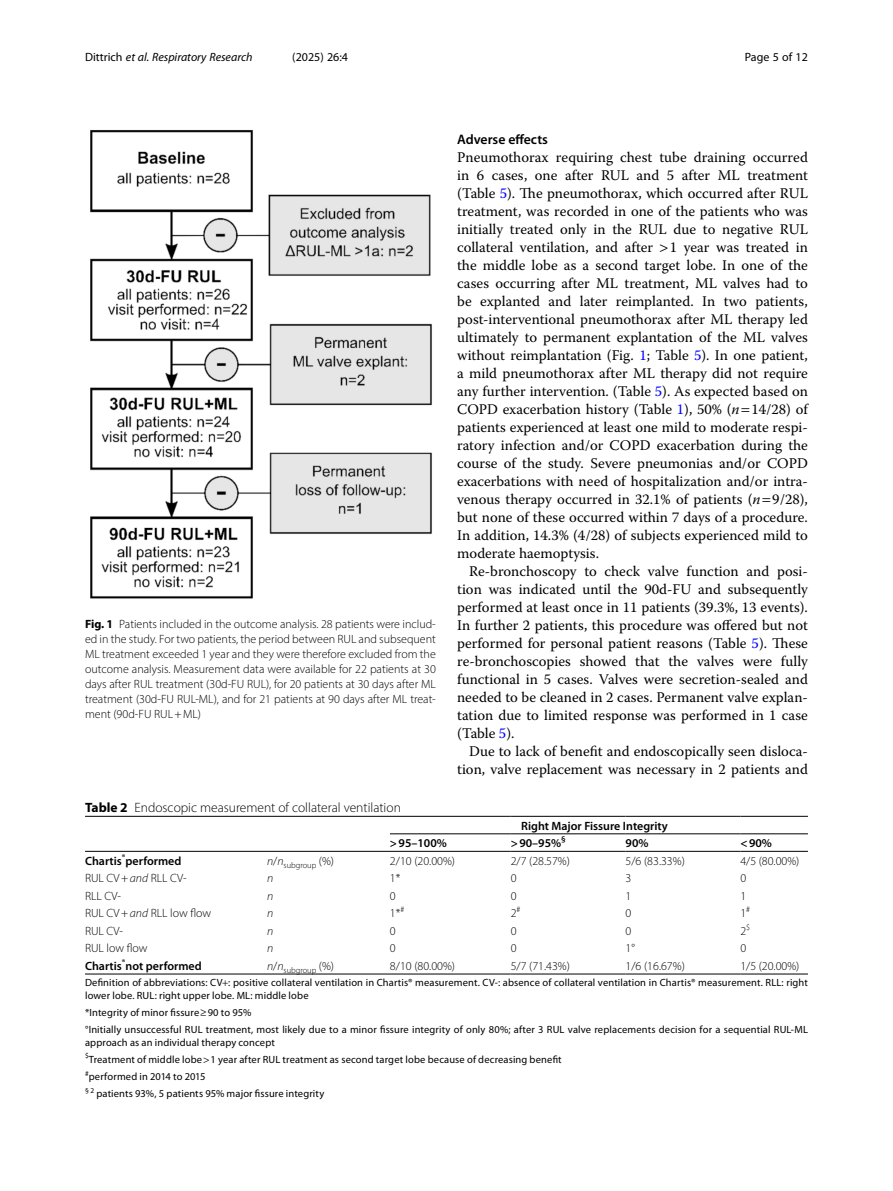
<style>
.page{position:relative;width:893px;height:1191px;background:#fff}
.page>*{position:absolute;margin:0;border:0;box-sizing:border-box;transform-origin:0 0}
.Body_Text{font:14.7px/18px "Warnock Pro";color:#000;text-align:justify}
.Body_Text_Indent{font:14.7px/18px "Warnock Pro";color:#000;text-align:justify}
.Head_2{font:600 13.8px "Myriad Pro";color:#000}
.Table_Caption{font:300 13.5px "Myriad Pro";color:#000}
.Figure_Caption{font:300 12px/15px "Myriad Pro";color:#000;text-align:justify}
.Table_Body{font:300 12px "Myriad Pro";color:#000}
.Table_Head{font:600 12px "Myriad Pro";color:#000}
.Table_Body-2{font:600 12px "Myriad Pro";color:#000}
.t1{font:italic 12px "Myriad Pro";color:#000}
.t2{font:12px "Myriad Pro";color:#000}
.Table_Body-3{font:italic 300 12px "Myriad Pro";color:#000}
.Table_Footnote{font:10.5px/12.8px "Myriad Pro";letter-spacing:.01em;color:#000}
.Table_Body-4{font:300 8.4px "Myriad Pro";color:#000}
.s1{font-style:normal}
.s2{font-weight:700}
.s3{color:#00f}
.s4{font-style:italic}
</style>
<div class="page">
<hr style="left:85px;top:851px;width:182px;height:1px;background:#000">
<hr style="left:267px;top:851px;width:123px;height:1px;background:#000">
<hr style="left:390px;top:851px;width:121px;height:1px;background:#000">
<hr style="left:511px;top:851px;width:115px;height:1px;background:#000">
<hr style="left:626px;top:851px;width:114px;height:1px;background:#000">
<hr style="left:740px;top:851px;width:68px;height:1px;background:#000">
<hr style="left:267px;top:973px;width:123px;height:1px;background:#000">
<hr style="left:390px;top:973px;width:121px;height:1px;background:#000">
<hr style="left:511px;top:973px;width:115px;height:1px;background:#000">
<hr style="left:626px;top:973px;width:114px;height:1px;background:#000">
<hr style="left:740px;top:973px;width:68px;height:1px;background:#000">
<hr style="left:85px;top:973px;width:182px;height:1px;background:#000">
<hr style="left:85px;top:816px;width:182px;height:1px;background:#000">
<hr style="left:267px;top:816px;width:123px;height:1px;background:#000">
<hr style="left:390px;top:816px;width:121px;height:1px;background:#000">
<hr style="left:511px;top:816px;width:115px;height:1px;background:#000">
<hr style="left:626px;top:816px;width:114px;height:1px;background:#000">
<hr style="left:740px;top:816px;width:68px;height:1px;background:#000">
<hr style="left:390px;top:833px;width:121px;height:1px;background:#000">
<hr style="left:511px;top:833px;width:115px;height:1px;background:#000">
<hr style="left:626px;top:833px;width:114px;height:1px;background:#000">
<hr style="left:740px;top:833px;width:68px;height:1px;background:#000">
<img style="left:90px;top:130px;width:342px;height:469px">
<p class="t1" style="left:85px;top:50px;width:169px"><span class="s1">Dittrich</span> et al. Respiratory Research</p>
<p class="t2" style="left:292px;top:50px;width:57px">(2025) 26:4</p>
<p class="t2" style="left:745px;top:50px;width:65px">Page 5 of 12</p>
<p class="Figure_Caption" style="left:85px;top:616px;width:352px"><span class="s2">Fig. 1</span> Patients included in the outcome analysis. 28 patients were includ&shy;ed in the study. For two patients, the period between RUL and subsequent ML treatment exceeded 1 year and they were therefore excluded from the outcome analysis. Measurement data were available for 22 patients at 30 days after RUL treatment (30d-FU RUL), for 20 patients at 30 days after ML treatment (30d-FU RUL-ML), and for 21 patients at 90 days after ML treat&shy;ment (90d-FU RUL+ML)</p>
<p class="Table_Caption" style="left:85px;top:799px;width:317px"><span class="s2">Table 2</span> Endoscopic measurement of collateral ventilation</p>
<p class="Head_2" style="left:457px;top:131px;width:92px">Adverse effects</p>
<p class="Body_Text" style="left:457px;top:148px;width:352px">Pneumothorax requiring chest tube draining occurred in 6 cases, one after RUL and 5 after ML treatment (Table <span class="s3">5</span>). The pneumothorax, which occurred after RUL treatment, was recorded in one of the patients who was initially treated only in the RUL due to negative RUL collateral ventilation, and after 1 year was treated in the middle lobe as a second target lobe. In one of the cases occurring after ML treatment, ML valves had to be explanted and later reimplanted. In two patients, post-interventional pneumothorax after ML therapy led ultimately to permanent explantation of the ML valves without reimplantation (Fig. <span class="s3">1</span>; Table <span class="s3">5</span>). In one patient, a mild pneumothorax after ML therapy did not require any further intervention. (Table <span class="s3">5</span>). As expected based on COPD exacerbation history (Table <span class="s3">1</span>), 50% (<span class="s4">n</span> 14/28) of patients experienced at least one mild to moderate respi&shy;ratory infection and/or COPD exacerbation during the course of the study. Severe pneumonias and/or COPD exacerbations with need of hospitalization and/or intra&shy;venous therapy occurred in 32.1% of patients (<span class="s4">n</span> 9/28), but none of these occurred within 7 days of a procedure.<br>In addition, 14.3% (4/28) of subjects experienced mild to moderate haemoptysis.</p>
<p class="Body_Text_Indent" style="left:457px;top:562px;width:352px;text-indent:12px">Re-bronchoscopy to check valve function and posi&shy;tion was indicated until the 90d-FU and subsequently performed at least once in 11 patients (39.3%, 13 events).<br>In further 2 patients, this procedure was offered but not performed for personal patient reasons (Table <span class="s3">5</span>). These re-bronchoscopies showed that the valves were fully functional in 5 cases. Valves were secretion-sealed and needed to be cleaned in 2 cases. Permanent valve explan&shy;tation due to limited response was performed in 1 case (Table <span class="s3">5</span>).</p>
<p class="Body_Text_Indent" style="left:457px;top:742px;width:352px;text-align:right">Due to lack of benefit and endoscopically seen disloca&shy;tion, valve replacement was necessary in 2 patients and</p>
<p class="Table_Head" style="left:521px;top:818px;width:148px">Right Major Fissure Integrity</p>
<p class="Table_Head" style="left:390px;top:835px;width:58px">&gt;95–100%</p>
<p class="Table_Head" style="left:511px;top:835px;width:57px">&gt;90–95%<sup>§</sup></p>
<p class="Table_Head" style="left:626px;top:835px;width:24px">90%</p>
<p class="Table_Head" style="left:740px;top:835px;width:33px">&lt;90%</p>
<p class="Table_Body-2" style="left:85px;top:853px;width:98px">Chartis<sup>®</sup>performed</p>
<p class="Table_Body-4" style="left:267px;top:860px;width:69px"><sup>n</sup><sup>/</sup><sup>n</sup>subgroup <sup>(%)</sup></p>
<p class="Table_Body" style="left:390px;top:853px;width:67px">2/10 (20.00%)</p>
<p class="Table_Body" style="left:511px;top:853px;width:61px">2/7 (28.57%)</p>
<p class="Table_Body" style="left:626px;top:853px;width:61px">5/6 (83.33%)</p>
<p class="Table_Body" style="left:740px;top:853px;width:61px">4/5 (80.00%)</p>
<p class="Table_Body" style="left:85px;top:871px;width:103px">RUL CV+<span class="s4">and</span> RLL CV-</p>
<p class="Table_Body-3" style="left:267px;top:871px;width:8px">n</p>
<p class="Table_Body" style="left:390px;top:871px;width:12px">1*</p>
<p class="Table_Body" style="left:511px;top:871px;width:7px">0</p>
<p class="Table_Body" style="left:626px;top:871px;width:7px">3</p>
<p class="Table_Body" style="left:740px;top:871px;width:7px">0</p>
<p class="Table_Body" style="left:85px;top:888px;width:38px">RLL CV-</p>
<p class="Table_Body-3" style="left:267px;top:888px;width:8px">n</p>
<p class="Table_Body" style="left:390px;top:888px;width:7px">0</p>
<p class="Table_Body" style="left:511px;top:888px;width:7px">0</p>
<p class="Table_Body" style="left:626px;top:888px;width:7px">1</p>
<p class="Table_Body" style="left:740px;top:888px;width:7px">1</p>
<p class="Table_Body" style="left:85px;top:906px;width:128px">RUL CV+<span class="s4">and</span> RLL low flow</p>
<p class="Table_Body-3" style="left:267px;top:906px;width:8px">n</p>
<p class="Table_Body" style="left:390px;top:906px;width:16px">1*<sup>#</sup></p>
<p class="Table_Body" style="left:511px;top:906px;width:11px">2<sup>#</sup></p>
<p class="Table_Body" style="left:626px;top:906px;width:7px">0</p>
<p class="Table_Body" style="left:740px;top:906px;width:11px">1<sup>#</sup></p>
<p class="Table_Body" style="left:85px;top:923px;width:40px">RUL CV-</p>
<p class="Table_Body-3" style="left:267px;top:923px;width:8px">n</p>
<p class="Table_Body" style="left:390px;top:923px;width:7px">0</p>
<p class="Table_Body" style="left:511px;top:923px;width:7px">0</p>
<p class="Table_Body" style="left:626px;top:923px;width:7px">0</p>
<p class="Table_Body" style="left:740px;top:923px;width:11px">2<sup>$</sup></p>
<p class="Table_Body" style="left:85px;top:941px;width:64px">RUL low flow</p>
<p class="Table_Body-3" style="left:267px;top:941px;width:8px">n</p>
<p class="Table_Body" style="left:390px;top:941px;width:7px">0</p>
<p class="Table_Body" style="left:511px;top:941px;width:7px">0</p>
<p class="Table_Body" style="left:626px;top:941px;width:11px">1°</p>
<p class="Table_Body" style="left:740px;top:941px;width:7px">0</p>
<p class="Table_Body-2" style="left:85px;top:958px;width:118px">Chartis<sup>®</sup>not performed</p>
<p class="Table_Body-4" style="left:267px;top:965px;width:69px"><sup>n</sup><sup>/</sup><sup>n</sup>subgroup <sup>(%)</sup></p>
<p class="Table_Body" style="left:390px;top:958px;width:67px">8/10 (80.00%)</p>
<p class="Table_Body" style="left:511px;top:958px;width:61px">5/7 (71.43%)</p>
<p class="Table_Body" style="left:626px;top:958px;width:61px">1/6 (16.67%)</p>
<p class="Table_Body" style="left:740px;top:958px;width:61px">1/5 (20.00%)</p>
<p class="Table_Footnote" style="left:85px;top:976px;width:724px">Definition of abbreviations: CV : positive collateral ventilation in Chartis® measurement. CV-: absence of collateral ventilation in Chartis® measurement. RLL: right lower lobe. RUL: right upper lobe. ML: middle lobe</p>
<p class="Table_Footnote" style="left:85px;top:1005px;width:168px">*Integrity of minor fissure≥90 to 95%</p>
<p class="Table_Footnote" style="left:85px;top:1022px;width:724px">°Initially unsuccessful RUL treatment, most likely due to a minor fissure integrity of only 80%; after 3 RUL valve replacements decision for a sequential RUL-ML approach as an individual therapy concept</p>
<p class="Table_Footnote" style="left:85px;top:1052px;width:478px"><sup>$</sup>Treatment of middle lobe 1 year after RUL treatment as second target lobe because of decreasing benefit</p>
<p class="Table_Footnote" style="left:85px;top:1069px;width:122px"><sup>#</sup>performed in 2014 to 2015</p>
<p class="Table_Footnote" style="left:85px;top:1086px;width:241px"><sup>§</sup> <sup>2</sup> patients 93%, 5 patients 95% major fissure integrity</p>
</div>
